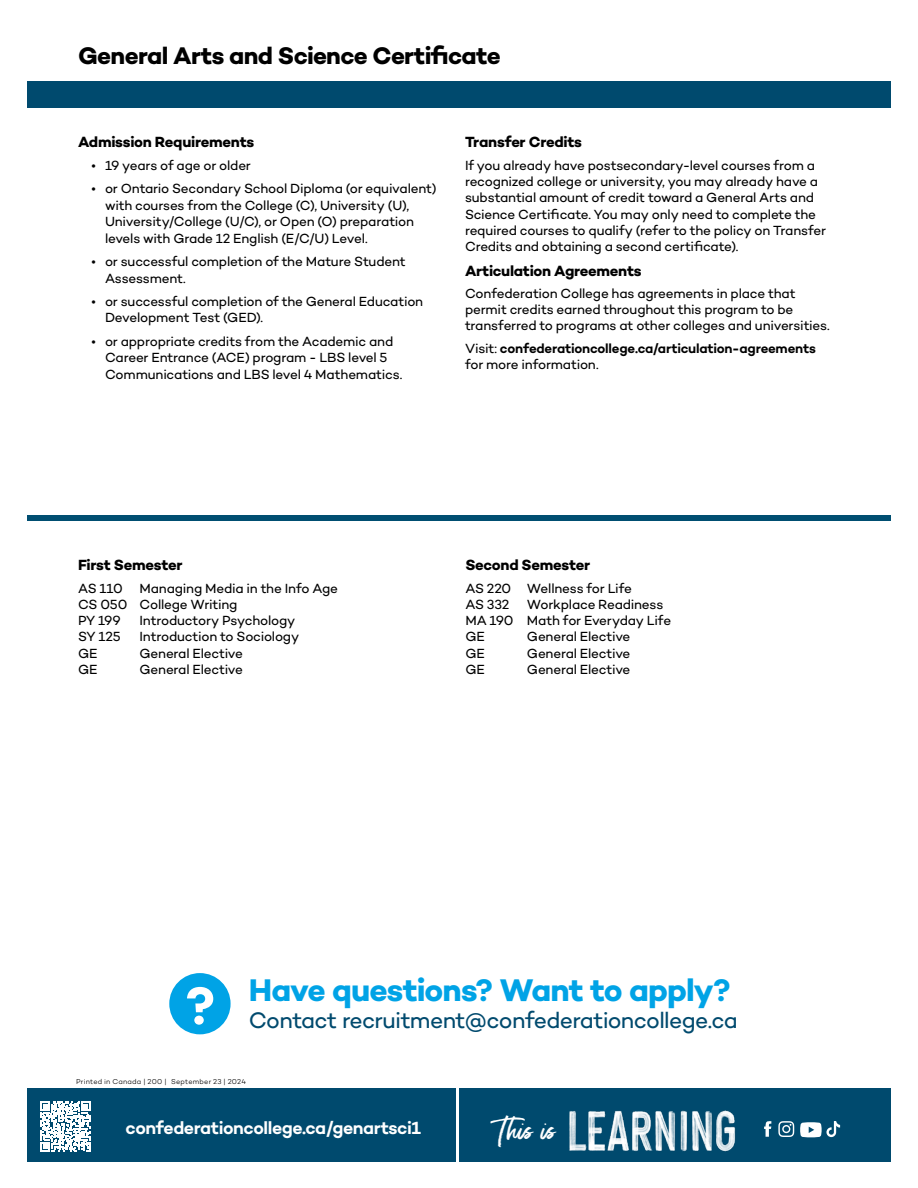
<style>
.page{position:relative;width:918px;height:1188px;background:#fff}
.page>*{position:absolute;margin:0;border:0;box-sizing:border-box;transform-origin:0 0}
.t1{font:700 31.8px "Campton";letter-spacing:-.03em;color:#00a3e6}
.t2{font:30.3px "Moonstone";color:#fff}
.t3{font:700 24.3px "Campton";letter-spacing:-.025em;color:#000}
.t4{font:22.8px "Campton";letter-spacing:-.03em;color:#004a6e}
.t5{font:600 18px "Campton";letter-spacing:-.025em;color:#fff}
.t6{font:700 15px "Campton";letter-spacing:-.02em;color:#000}
.t7{font:13.5px/16.2px "Campton";letter-spacing:-.015em;color:#000}
.t8{font:600 13.5px/16.2px "Campton";letter-spacing:-.015em;color:#000}
.t9{font:300 7.2px "Campton";letter-spacing:.03em;color:#000}
.s1{font-weight:400}
</style>
<div class="page">
<div style="left:27px;top:515px;width:864px;height:6px;background:#004e71"></div>
<div style="left:170px;top:974px;width:59px;height:59px;background:#00a3e6;border-radius:50%"></div>
<div style="left:169px;top:973px;width:62px;height:61px;border:2px solid #00a3e6;border-radius:50%"></div>
<svg style="left:187px;top:987px;width:26px;height:38px"></svg>
<div style="left:27px;top:81px;width:864px;height:27px;background:#004a6e"></div>
<div style="left:27px;top:1089px;width:864px;height:73px;background:#004a6e"></div>
<hr style="left:456px;top:1087px;width:3px;height:79px;background:#fff">
<svg style="left:41px;top:1102px;width:49px;height:49px"></svg>
<svg style="left:764px;top:1121px;width:7px;height:16px"></svg>
<svg style="left:778px;top:1121px;width:16px;height:16px"></svg>
<svg style="left:800px;top:1121px;width:40px;height:16px"></svg>
<h3 class="t3" style="left:78px;top:40px;width:424px">General Arts and Science Certificate</h3>
<p class="t6" style="left:78px;top:132px;width:178px">Admission Requirements</p>
<p class="t7" style="left:92px;top:157px;width:161px">• 19 years of age or older</p>
<p class="t7" style="left:105px;top:180px;width:333px;text-indent:-14px">• or Ontario Secondary School Diploma (or equivalent) with courses from the College (C), University (U), University/College (U/C), or Open (O) preparation levels with Grade 12 English (E/C/U) Level.</p>
<p class="t7" style="left:105px;top:253px;width:302px;text-indent:-14px">• or successful completion of the Mature Student<br>Assessment.</p>
<p class="t7" style="left:105px;top:293px;width:320px;text-indent:-14px">• or successful completion of the General Education<br>Development Test (GED).</p>
<p class="t7" style="left:105px;top:333px;width:299px;text-indent:-14px">• or appropriate credits from the Academic and<br>Career Entrance (ACE) program - LBS level 5<br>Communications and LBS level 4 Mathematics.</p>
<p class="t6" style="left:465px;top:132px;width:119px">Transfer Credits</p>
<p class="t7" style="left:465px;top:157px;width:363px">If you already have postsecondary-level courses from a recognized college or university, you may already have a substantial amount of credit toward a General Arts and Science Certificate. You may only need to complete the required courses to qualify (refer to the policy on Transfer Credits and obtaining a second certificate).</p>
<p class="t6" style="left:465px;top:261px;width:178px">Articulation Agreements</p>
<p class="t7" style="left:465px;top:285px;width:366px">Confederation College has agreements in place that permit credits earned throughout this program to be transferred to programs at other colleges and universities.</p>
<p class="t8" style="left:465px;top:340px;width:352px"><span class="s1">Visit:</span> confederationcollege.ca/articulation-agreements <span class="s1">for more information.</span></p>
<p class="t6" style="left:78px;top:555px;width:106px">First Semester</p>
<p class="t7" style="left:78px;top:580px;width:262px">AS 110 Managing Media in the Info Age<br>CS 050 College Writing<br>PY 199</p>
<p class="t7" style="left:140px;top:612px;width:157px">Introductory Psychology</p>
<p class="t7" style="left:78px;top:628px;width:44px">SY 125</p>
<p class="t7" style="left:140px;top:628px;width:161px">Introduction to Sociology</p>
<p class="t7" style="left:78px;top:645px;width:21px">GE</p>
<p class="t7" style="left:140px;top:645px;width:105px">General Elective</p>
<p class="t7" style="left:78px;top:661px;width:21px">GE</p>
<p class="t7" style="left:140px;top:661px;width:105px">General Elective</p>
<p class="t6" style="left:465px;top:555px;width:126px">Second Semester</p>
<p class="t7" style="left:465px;top:580px;width:168px">AS 220 Wellness for Life<br>AS 332</p>
<p class="t7" style="left:465px;top:596px;width:207px;text-indent:62px">Workplace Readiness<br>MA 190 Math for Everyday Life<br>GE</p>
<p class="t7" style="left:527px;top:628px;width:105px">General Elective</p>
<p class="t7" style="left:465px;top:645px;width:21px">GE</p>
<p class="t7" style="left:527px;top:645px;width:105px">General Elective</p>
<p class="t7" style="left:465px;top:661px;width:21px">GE</p>
<p class="t7" style="left:527px;top:661px;width:105px">General Elective</p>
<h1 class="t1" style="left:249px;top:970px;width:484px">Have questions? Want to apply?</h1>
<h3 class="t4" style="left:249px;top:1006px;width:491px">Contact recruitment@confederationcollege.ca</h3>
<p class="t9" style="left:76px;top:1077px;width:171px">Printed in Canada | 200 | September 23 | 2024</p>
<h3 class="t5" style="left:126px;top:1117px;width:297px">confederationcollege.ca/genartsci1</h3>
<h2 class="t2" style="left:499px;top:1110px;width:59px">This is</h2>
</div>
